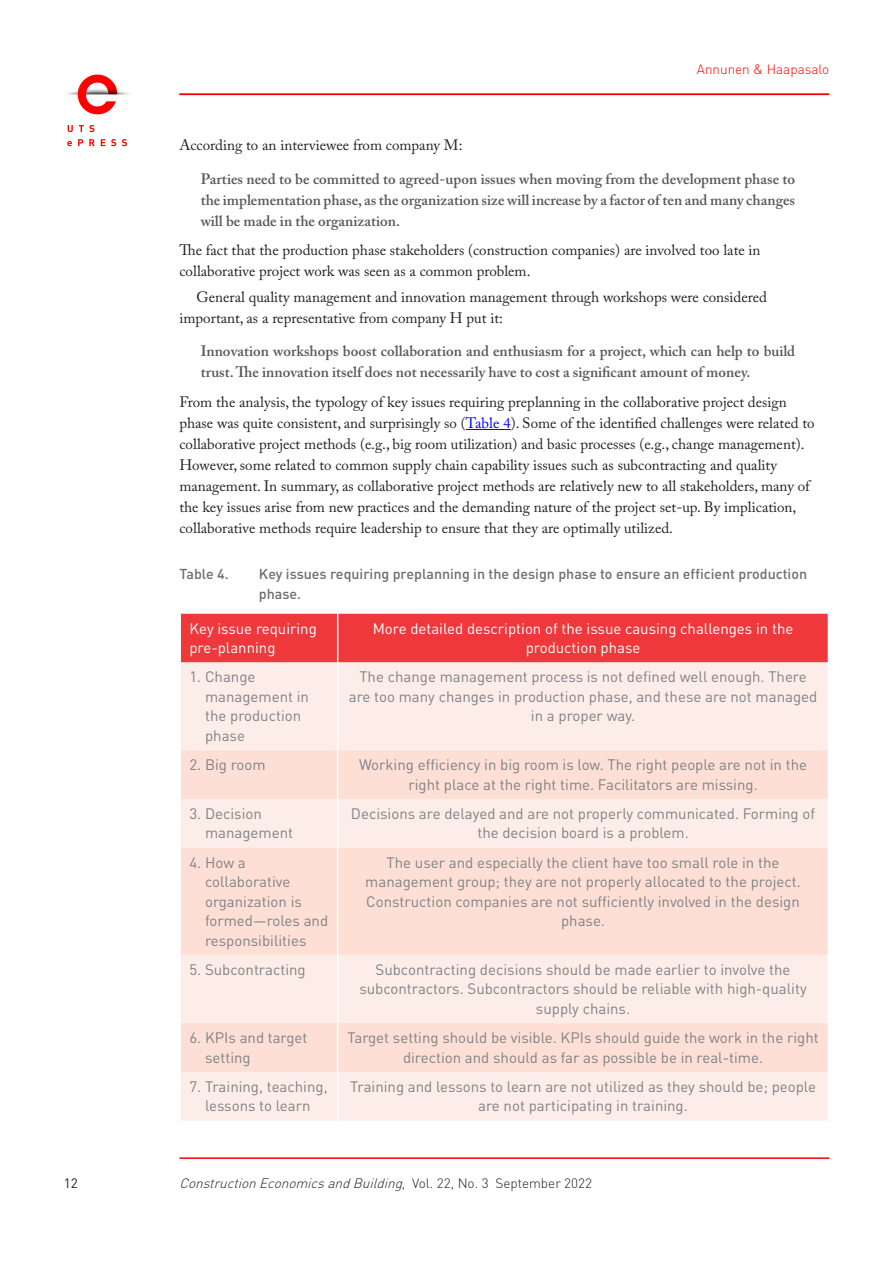
<style>
.page{position:relative;width:893px;height:1263px;background:#fff}
.page>*{position:absolute;margin:0;border:0;box-sizing:border-box;transform-origin:0 0}
.t1{font:15px/19.5px "DIN";color:#808285;text-align:center}
.t2{font:15px/21px "Adobe Caslon Pro";color:#231f20}
.t3{font:600 15px/21px "Adobe Caslon Pro";color:#57585a;text-align:justify}
.t4{font:15px/19.5px "DIN";color:#fff}
.t5{font:500 14.25px/19.5px "DIN";color:#6c6d70}
.t6{font:italic 300 13.5px "DIN Pro";color:#231f20}
.t7{font:300 13.5px "DIN Pro";color:#fe0000}
.t8{font:13.5px "DIN Pro";color:#231f20}
.s1{color:#00f}
.s2{font-style:normal}
</style>
<div class="page">
<hr style="left:466px;top:429px;width:45px;height:1px;background:#00f">
<div style="left:181px;top:614px;width:647px;height:48px;background:#ee383c"></div>
<div style="left:181px;top:662px;width:647px;height:458px;background:#fdede8"></div>
<svg style="left:181px;top:750px;width:647px;height:322px;fill:#fddfd5"></svg>
<hr style="left:337px;top:614px;width:1px;height:48px;background:#fff">
<hr style="left:337px;top:662px;width:1px;height:88px;background:#fff">
<hr style="left:337px;top:750px;width:1px;height:49px;background:#fff">
<hr style="left:337px;top:799px;width:1px;height:49px;background:#fff">
<hr style="left:337px;top:848px;width:1px;height:107px;background:#fff">
<hr style="left:337px;top:955px;width:1px;height:68px;background:#fff">
<hr style="left:337px;top:1023px;width:1px;height:49px;background:#fff">
<hr style="left:337px;top:1072px;width:1px;height:48px;background:#fff">
<img style="left:67px;top:74px;width:62px;height:73px">
<hr style="left:179px;top:94px;width:650px;height:1px;background:#fe0000">
<hr style="left:179px;top:1157px;width:650px;height:2px;background:#fe0000">
<p class="t7" style="left:697px;top:60px;width:134px">Annunen &amp; Haapasalo</p>
<p class="t2" style="left:179px;top:134px;width:285px">According to an interviewee from company M:</p>
<p class="t3" style="left:201px;top:168px;width:596px">Parties need to be committed to agreed-upon issues when moving from the development phase to the implementation phase, as the organization size will increase by a factor of ten and many changes will be made in the organization.</p>
<p class="t2" style="left:179px;top:240px;width:583px">The fact that the production phase stakeholders (construction companies) are involved too late in collaborative project work was seen as a common problem.</p>
<p class="t2" style="left:179px;top:286px;width:589px;text-indent:17px">General quality management and innovation management through workshops were considered important, as a representative from company H put it:</p>
<p class="t3" style="left:201px;top:341px;width:596px">Innovation workshops boost collaboration and enthusiasm for a project, which can help to build trust. The innovation itself does not necessarily have to cost a significant amount of money.</p>
<p class="t2" style="left:179px;top:391px;width:637px">From the analysis, the typology of key issues requiring preplanning in the collaborative project design phase was quite consistent, and surprisingly so (<span class="s1">Table 4</span>). Some of the identified challenges were related to collaborative project methods (e.g., big room utilization) and basic processes (e.g., change management).<br>However, some related to common supply chain capability issues such as subcontracting and quality management. In summary, as collaborative project methods are relatively new to all stakeholders, many of the key issues arise from new practices and the demanding nature of the project set-up. By implication, collaborative methods require leadership to ensure that they are optimally utilized.</p>
<p class="t5" style="left:179px;top:564px;width:51px">Table 4.</p>
<p class="t5" style="left:259px;top:564px;width:550px">Key issues requiring preplanning in the design phase to ensure an efficient production phase.</p>
<p class="t4" style="left:189px;top:619px;width:129px">Key issue requiring pre-planning</p>
<p class="t4" style="left:373px;top:619px;width:422px;text-align:center">More detailed description of the issue causing challenges in the production phase</p>
<p class="t1" style="left:205px;top:667px;width:105px;text-align:left;text-indent:-16px">1. Change management in the production phase</p>
<p class="t1" style="left:349px;top:667px;width:470px">The change management process is not defined well enough. There are too many changes in production phase, and these are not managed in a proper way.</p>
<p class="t1" style="left:189px;top:755px;width:78px">2. Big room</p>
<p class="t1" style="left:359px;top:755px;width:449px">Working efficiency in big room is low. The right people are not in the right place at the right time. Facilitators are missing.</p>
<p class="t1" style="left:205px;top:804px;width:90px;text-align:left;text-indent:-16px">3. Decision management</p>
<p class="t1" style="left:351px;top:804px;width:466px">Decisions are delayed and are not properly communicated. Forming of the decision board is a problem.</p>
<p class="t1" style="left:205px;top:853px;width:125px;text-align:left;text-indent:-16px">4. How a collaborative organization is formed—roles and responsibilities</p>
<p class="t1" style="left:365px;top:853px;width:437px">The user and especially the client have too small role in the management group; they are not properly allocated to the project.<br>Construction companies are not sufficiently involved in the design phase.</p>
<p class="t1" style="left:189px;top:960px;width:118px">5. Subcontracting</p>
<p class="t1" style="left:359px;top:960px;width:449px">Subcontracting decisions should be made earlier to involve the subcontractors. Subcontractors should be reliable with high-quality supply chains.</p>
<p class="t1" style="left:205px;top:1028px;width:104px;text-align:left;text-indent:-16px">6. KPIs and target setting</p>
<p class="t1" style="left:347px;top:1028px;width:473px">Target setting should be visible. KPIs should guide the work in the right direction and should as far as possible be in real-time.</p>
<p class="t1" style="left:189px;top:1077px;width:140px">7. Training, teaching, lessons to learn</p>
<p class="t1" style="left:350px;top:1077px;width:467px">Training and lessons to learn are not utilized as they should be; people are not participating in training.</p>
<p class="t8" style="left:64px;top:1174px;width:16px">12</p>
<p class="t6" style="left:179px;top:1174px;width:414px">ConstructionEconomicsandBuilding<span class="s2">, Vo l . 2 2 , N o . 3 S e p t e m b e r 2 0 2 2</span></p>
</div>
